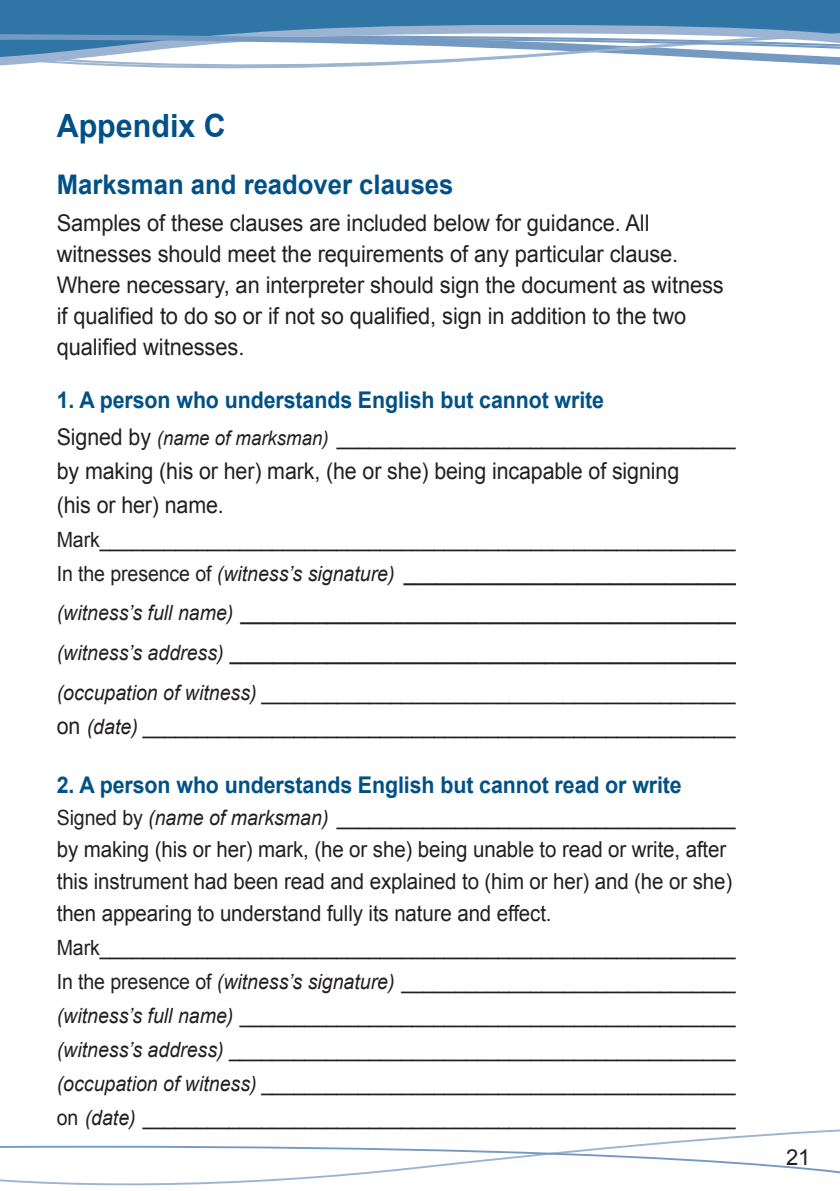
<style>
.page{position:relative;width:840px;height:1191px;background:#fff}
.page>*{position:absolute;margin:0;border:0;box-sizing:border-box;transform-origin:0 0}
.Heading{font:700 32px "Arial";color:#005187;scale:.95 1}
._1_1_blue_text{font:700 27px "Arial";color:#005187;scale:.95 1}
.Normal_wrd_1{font:23px/31px "Arial";letter-spacing:-.005em;color:#231f20;scale:.95 1}
.Normal_wrd_1-2{font:700 23px "Arial";letter-spacing:-.005em;color:#005187;scale:.93 1}
.Normal_wrd_1-3{font:23px/34px "Arial";letter-spacing:-.005em;color:#231f20;scale:.93 1}
.Normal_wrd_1-4{font:22px/32px "Arial";letter-spacing:-.005em;color:#231f20;scale:.93 1}
.Normal_wrd_1-5{font:22px "Arial";letter-spacing:-.005em;color:#231f20}
.Normal_wrd_1-6{font:21px/34px "Arial";letter-spacing:-.005em;color:#231f20;scale:.93 1}
.Normal_wrd_1-7{font:italic 21px "Arial";color:#231f20;scale:.93 1}
.s1{font-size:23px}
.s2{font-style:italic;font-size:20px}
.s3{font-style:italic}
</style>
<div class="page">
<div style="left:0;top:0;width:839px;height:14px;background:#2f75a5"></div>
<div style="left:0;top:14px;width:839px;height:7px;background:#2f75a5"></div>
<svg style="left:0;top:21px;width:839px;height:8px;background:#4380ad"></svg>
<svg style="left:0;top:29px;width:839px;height:40px"></svg>
<svg style="left:99px;top:1129px;width:740px;height:57px"></svg>
<svg style="left:0;top:1144px;width:839px;height:41px"></svg>
<p class="Heading" style="left:57px;top:104px;width:179px">Appendix C</p>
<p class="_1_1_blue_text" style="left:57px;top:167px;width:419px">Marksman and readover clauses</p>
<p class="Normal_wrd_1" style="left:57px;top:207px;width:703px">Samples of these clauses are included below for guidance. All witnesses should meet the requirements of any particular clause.<br>Where necessary, an interpreter should sign the document as witness if qualified to do so or if not so qualified, sign in addition to the two qualified witnesses.</p>
<p class="Normal_wrd_1-2" style="left:57px;top:384px;width:589px">1. A person who understands English but cannot write</p>
<p class="Normal_wrd_1-6" style="left:57px;top:420px;width:731px"><span class="s1">Signed by</span> <span class="s2">(name of marksman)</span> _____________________________________</p>
<p class="Normal_wrd_1-3" style="left:57px;top:454px;width:670px">by making (his or her) mark, (he or she) being incapable of signing (his or her) name.</p>
<p class="Normal_wrd_1-6" style="left:57px;top:522px;width:737px">Mark___________________________________________________________<br>In the presence of <span class="s3">(witness’s signature) _______________________________</span></p>
<p class="Normal_wrd_1-7" style="left:57px;top:599px;width:737px">(witness’s full name) ______________________________________________</p>
<p class="Normal_wrd_1-7" style="left:57px;top:639px;width:737px">(witness’s address) _______________________________________________</p>
<p class="Normal_wrd_1-6" style="left:57px;top:675px;width:731px"><span class="s3">(occupation of witness)</span> ____________________________________________ <span class="s1">on</span> <span class="s3">(date)</span> _______________________________________________________</p>
<p class="Normal_wrd_1-2" style="left:57px;top:770px;width:673px">2. A person who understands English but cannot read or write</p>
<p class="Normal_wrd_1-6" style="left:57px;top:801px;width:731px">Signed by <span class="s3">(name of marksman)</span> _____________________________________</p>
<p class="Normal_wrd_1-4" style="left:57px;top:834px;width:727px">by making (his or her) mark, (he or she) being unable to read or write, after this instrument had been read and explained to (him or her) and (he or she) then appearing to understand fully its nature and effect.</p>
<p class="Normal_wrd_1-6" style="left:57px;top:931px;width:731px;text-align:justify">Mark___________________________________________________________ In the presence of <span class="s3">(witness’s signature)</span> _______________________________ <span class="s3">(witness’s full name)</span> ______________________________________________ <span class="s3">(witness’s address)</span> _______________________________________________ <span class="s3">(occupation of witness)</span> ____________________________________________ on <span class="s3">(date)</span> _______________________________________________________</p>
<p class="Normal_wrd_1-5" style="left:785px;top:1142px;width:26px">21</p>
</div>
